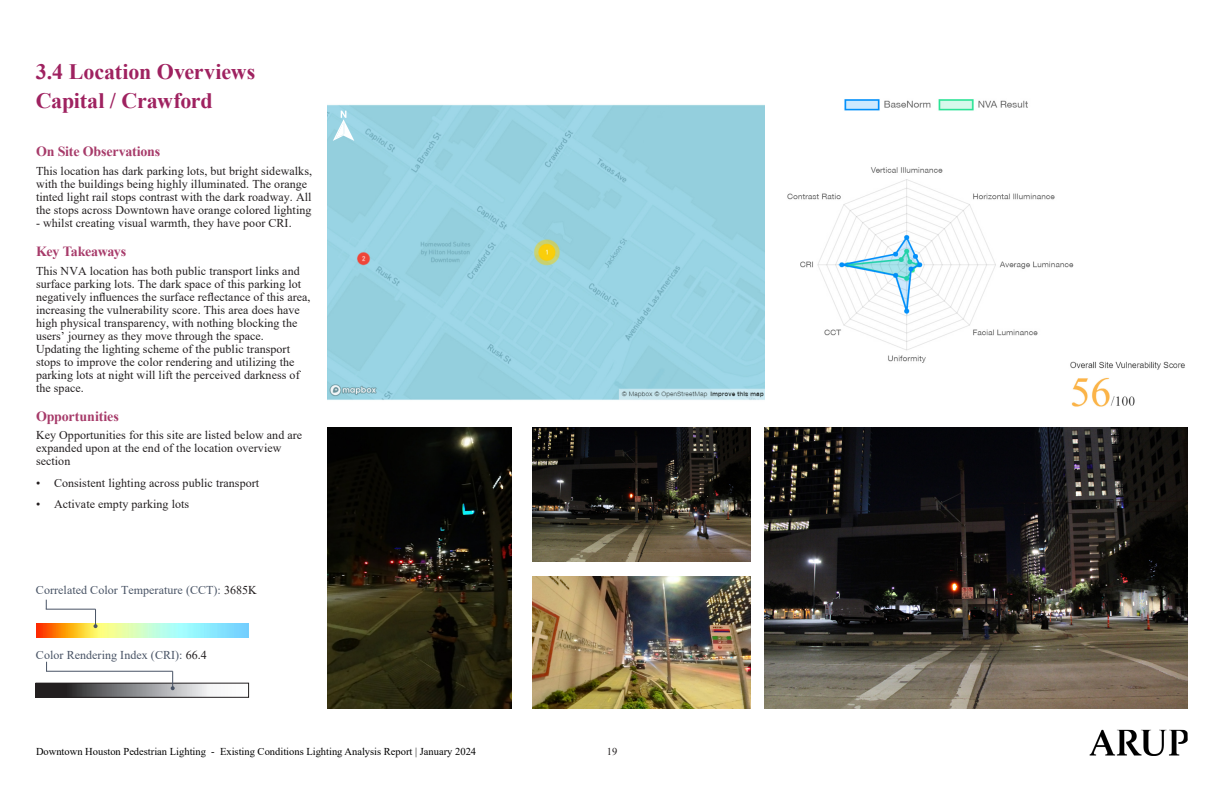
<style>
.page{position:relative;width:1224px;height:792px;background:#fff}
.page>*{position:absolute;margin:0;border:0;box-sizing:border-box;transform-origin:0 0}
.H3_No_Numbers{font:700 22px "Times New Roman";letter-spacing:-.01em;color:#9f2260}
.H4_no_numbers{font:700 14px "Times New Roman";letter-spacing:-.015em;color:#a73b6a}
.Body_text{font:12px/13px "Times New Roman";letter-spacing:.005em;color:#231f20}
.Body_text-2{font:12px "Times New Roman";letter-spacing:.005em;color:#485365}
.t1{font:10.5px "Times New Roman";color:#000}
.t2{font:10.5px "Times New Roman";color:#231f20}
.s1{color:#231f20}
</style>
<div class="page">
<img style="left:1090px;top:730px;width:98px;height:26px">
<div style="left:328px;top:104px;width:437px;height:296px;background:#99d3e3"></div>
<img style="left:765px;top:427px;width:423px;height:282px">
<img style="left:328px;top:427px;width:183px;height:282px">
<img style="left:533px;top:427px;width:218px;height:134px">
<img style="left:533px;top:576px;width:218px;height:133px">
<img style="left:36px;top:623px;width:213px;height:15px">
<svg style="left:94px;top:610px;width:4px;height:18px"></svg>
<hr style="left:46px;top:609px;width:50px;height:1px;background:#485365">
<svg style="left:38px;top:685px;width:172px;height:10px;background:#7c7c7e"></svg>
<div style="left:36px;top:683px;width:213px;height:14px;border:1px solid #231f20"></div>
<svg style="left:171px;top:671px;width:4px;height:19px"></svg>
<hr style="left:46px;top:671px;width:127px;height:1px;background:#485365">
<svg style="left:333px;top:110px;width:21px;height:31px"></svg>
<img style="left:787px;top:99px;width:287px;height:264px">
<img style="left:1066px;top:357px;width:119px;height:50px">
<p class="H3_No_Numbers" style="left:36px;top:56px;width:221px">3.4 Location Overviews</p>
<p class="H3_No_Numbers" style="left:36px;top:84px;width:178px">Capital / Crawford</p>
<p class="H4_no_numbers" style="left:36px;top:141px;width:126px">On Site Observations</p>
<p class="Body_text" style="left:36px;top:164px;width:278px">This location has dark parking lots, but bright sidewalks, with the buildings being highly illuminated. The orange tinted light rail stops contrast with the dark roadway. All the stops across Downtown have orange colored lighting</p>
<p class="Body_text" style="left:36px;top:216px;width:257px">- whilst creating visual warmth, they have poor CRI.</p>
<p class="H4_no_numbers" style="left:36px;top:241px;width:92px">Key Takeaways</p>
<p class="Body_text" style="left:36px;top:264px;width:276px">This NVA location has both public transport links and surface parking lots. The dark space of this parking lot negatively influences the surface reflectance of this area, increasing the vulnerability score. This area does have high physical transparency, with nothing blocking the users’ journey as they move through the space.<br>Updating the lighting scheme of the public transport stops to improve the color rendering and utilizing the parking lots at night will lift the perceived darkness of the space.</p>
<p class="H4_no_numbers" style="left:36px;top:406px;width:84px">Opportunities</p>
<p class="Body_text" style="left:36px;top:428px;width:268px">Key Opportunities for this site are listed below and are expanded upon at the end of the location overview section</p>
<p class="Body_text" style="left:36px;top:476px;width:225px">• Consistent lighting across public transport</p>
<p class="Body_text" style="left:36px;top:497px;width:155px">• Activate empty parking lots</p>
<p class="Body_text-2" style="left:36px;top:582px;width:222px">Correlated Color Temperature (CCT): <span class="s1">3685K</span></p>
<p class="Body_text-2" style="left:36px;top:646px;width:172px">Color Rendering Index (CRI): <span class="s1">66.4</span></p>
<p class="t1" style="left:36px;top:744px;width:442px">Downtown Houston Pedestrian Lighting - Existing Conditions Lighting Analysis Report | January 2024</p>
<p class="t2" style="left:607px;top:744px;width:12px">19</p>
</div>
